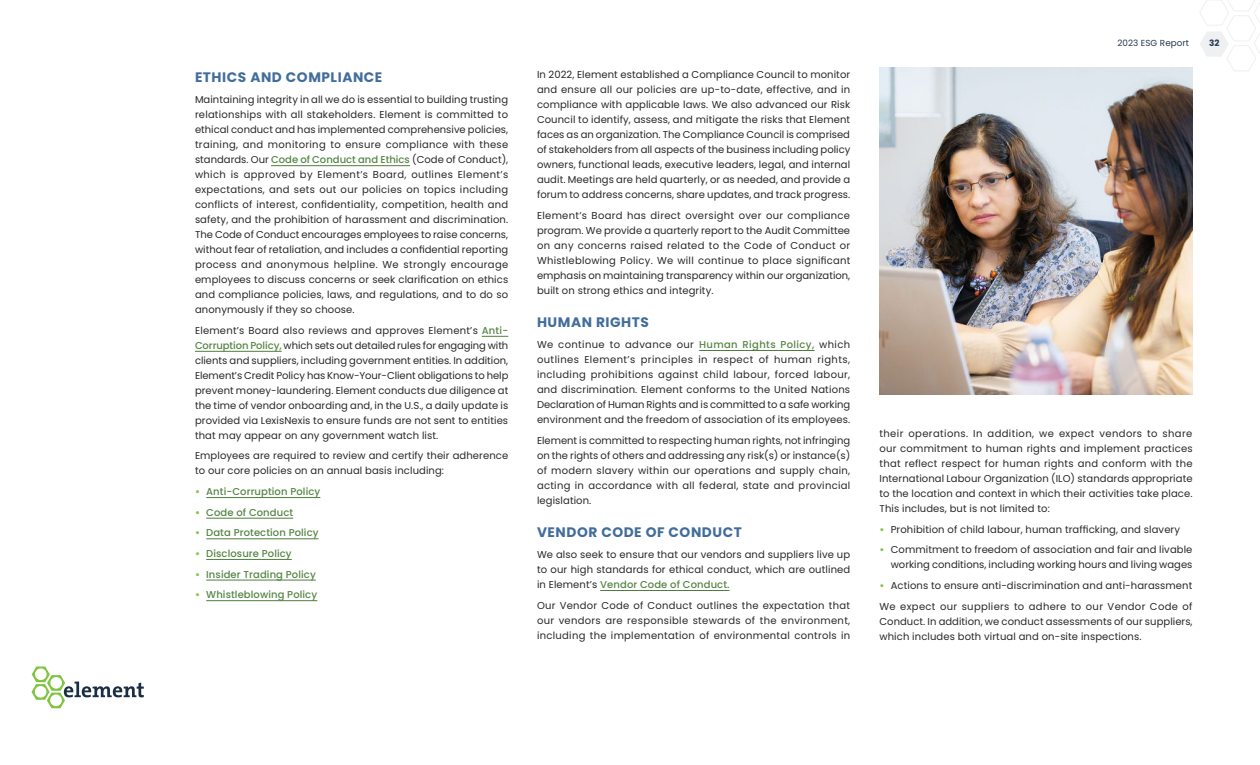
<style>
.page{position:relative;width:1260px;height:765px;background:#fff}
.page>*{position:absolute;margin:0;border:0;box-sizing:border-box;transform-origin:0 0}
.t1{font:700 13.75px "Poppins";letter-spacing:.04em;color:#426d9b}
.Body{font:10px/15px "Poppins";letter-spacing:.01em;color:#292829;text-align:justify}
.t2{font:500 10px "Poppins";letter-spacing:.01em;color:#558545}
.t3{font:8.75px "Poppins";letter-spacing:.01em;color:#24384d}
.t4{font:700 8.75px "Poppins";color:#24384d}
.s1{font-weight:500;color:#558545}
.s2{font-weight:700;color:#88c64b}
</style>
<div class="page">
<img style="left:879px;top:68px;width:313px;height:326px">
<hr style="left:271px;top:165px;width:139px;height:1px;background:#4c7f3b">
<svg style="left:482px;top:336px;width:26px;height:1px"></svg>
<hr style="left:195px;top:351px;width:87px;height:1px;background:#4c7f3b">
<hr style="left:206px;top:497px;width:114px;height:1px;background:#4c7f3b">
<hr style="left:206px;top:518px;width:87px;height:1px;background:#4c7f3b">
<hr style="left:206px;top:538px;width:113px;height:1px;background:#4c7f3b">
<hr style="left:206px;top:559px;width:86px;height:1px;background:#4c7f3b">
<hr style="left:206px;top:580px;width:110px;height:1px;background:#4c7f3b">
<hr style="left:206px;top:600px;width:111px;height:1px;background:#4c7f3b">
<hr style="left:699px;top:350px;width:116px;height:1px;background:#4c7f3b">
<hr style="left:600px;top:590px;width:130px;height:1px;background:#4c7f3b">
<svg style="left:1200px;top:0;width:60px;height:71px"></svg>
<svg style="left:32px;top:667px;width:112px;height:41px"></svg>
<h2 class="t1" style="left:195px;top:69px;width:189px">ETHICS AND COMPLIANCE</h2>
<p class="Body" style="left:195px;top:92px;width:315px">Maintaining integrity in all we do is essential to building trusting relationships with all stakeholders. Element is committed to ethical conduct and has implemented comprehensive policies, training, and monitoring to ensure compliance with these standards. Our <span class="s1">Code of Conduct and Ethics</span> (Code of Conduct), which is approved by Element’s Board, outlines Element’s expectations, and sets out our policies on topics including conflicts of interest, confidentiality, competition, health and safety, and the prohibition of harassment and discrimination.<br>The Code of Conduct encourages employees to raise concerns, without fear of retaliation, and includes a confidential reporting process and anonymous helpline. We strongly encourage employees to discuss concerns or seek clarification on ethics and compliance policies, laws, and regulations, and to do so anonymously if they so choose.</p>
<p class="Body" style="left:195px;top:323px;width:315px">Element’s Board also reviews and approves Element’s <span class="s1">Anti-Corruption Policy,</span> which sets out detailed rules for engaging with clients and suppliers, including government entities. In addition, Element’s Credit Policy has Know-Your-Client obligations to help prevent money-laundering. Element conducts due diligence at the time of vendor onboarding and, in the U.S., a daily update is provided via LexisNexis to ensure funds are not sent to entities that may appear on any government watch list.</p>
<p class="Body" style="left:195px;top:448px;width:315px">Employees are required to review and certify their adherence to our core policies on an annual basis including:</p>
<p class="t2" style="left:195px;top:486px;width:127px"><span class="s2">•</span> Anti-Corruption Policy</p>
<p class="t2" style="left:195px;top:506px;width:100px"><span class="s2">•</span> Code of Conduct</p>
<p class="t2" style="left:195px;top:527px;width:125px"><span class="s2">•</span> Data Protection Policy</p>
<p class="t2" style="left:195px;top:548px;width:98px"><span class="s2">•</span> Disclosure Policy</p>
<p class="t2" style="left:195px;top:568px;width:122px"><span class="s2">•</span> Insider Trading Policy</p>
<p class="t2" style="left:195px;top:589px;width:124px"><span class="s2">•</span> Whistleblowing Policy</p>
<p class="Body" style="left:537px;top:67px;width:315px">In 2022, Element established a Compliance Council to monitor and ensure all our policies are up-to-date, effective, and in compliance with applicable laws. We also advanced our Risk Council to identify, assess, and mitigate the risks that Element faces as an organization. The Compliance Council is comprised of stakeholders from all aspects of the business including policy owners, functional leads, executive leaders, legal, and internal audit. Meetings are held quarterly, or as needed, and provide a forum to address concerns, share updates, and track progress.</p>
<p class="Body" style="left:537px;top:208px;width:315px">Element’s Board has direct oversight over our compliance program. We provide a quarterly report to the Audit Committee on any concerns raised related to the Code of Conduct or Whistleblowing Policy. We will continue to place significant emphasis on maintaining transparency within our organization, built on strong ethics and integrity.</p>
<h2 class="t1" style="left:537px;top:314px;width:113px">HUMAN RIGHTS</h2>
<p class="Body" style="left:537px;top:337px;width:315px">We continue to advance our <span class="s1">Human Rights Policy,</span> which outlines Element’s principles in respect of human rights, including prohibitions against child labour, forced labour, and discrimination. Element conforms to the United Nations Declaration of Human Rights and is committed to a safe working environment and the freedom of association of its employees.</p>
<p class="Body" style="left:537px;top:433px;width:315px">Element is committed to respecting human rights, not infringing on the rights of others and addressing any risk(s) or instance(s) of modern slavery within our operations and supply chain, acting in accordance with all federal, state and provincial legislation.</p>
<h2 class="t1" style="left:537px;top:524px;width:206px">VENDOR CODE OF CONDUCT</h2>
<p class="Body" style="left:537px;top:547px;width:315px">We also seek to ensure that our vendors and suppliers live up to our high standards for ethical conduct, which are outlined in Element’s <span class="s1">Vendor Code of Conduct.</span></p>
<p class="Body" style="left:537px;top:598px;width:315px">Our Vendor Code of Conduct outlines the expectation that our vendors are responsible stewards of the environment, including the implementation of environmental controls in</p>
<p class="t3" style="left:1117px;top:38px;width:73px">2023 ESG Report</p>
<p class="t4" style="left:1209px;top:38px;width:12px">32</p>
<p class="Body" style="left:879px;top:426px;width:315px">their operations. In addition, we expect vendors to share our commitment to human rights and implement practices that reflect respect for human rights and conform with the International Labour Organization (ILO) standards appropriate to the location and context in which their activities take place.<br>This includes, but is not limited to:</p>
<p class="Body" style="left:879px;top:522px;width:302px"><span class="s2">•</span> Prohibition of child labour, human trafficking, and slavery</p>
<p class="Body" style="left:879px;top:543px;width:315px;text-align:right"><span class="s2">•</span> Commitment to freedom of association and fair and livable working conditions, including working hours and living wages</p>
<p class="Body" style="left:879px;top:578px;width:314px"><span class="s2">•</span> Actions to ensure anti-discrimination and anti-harassment</p>
<p class="Body" style="left:879px;top:599px;width:315px">We expect our suppliers to adhere to our Vendor Code of Conduct. In addition, we conduct assessments of our suppliers, which includes both virtual and on-site inspections.</p>
</div>
